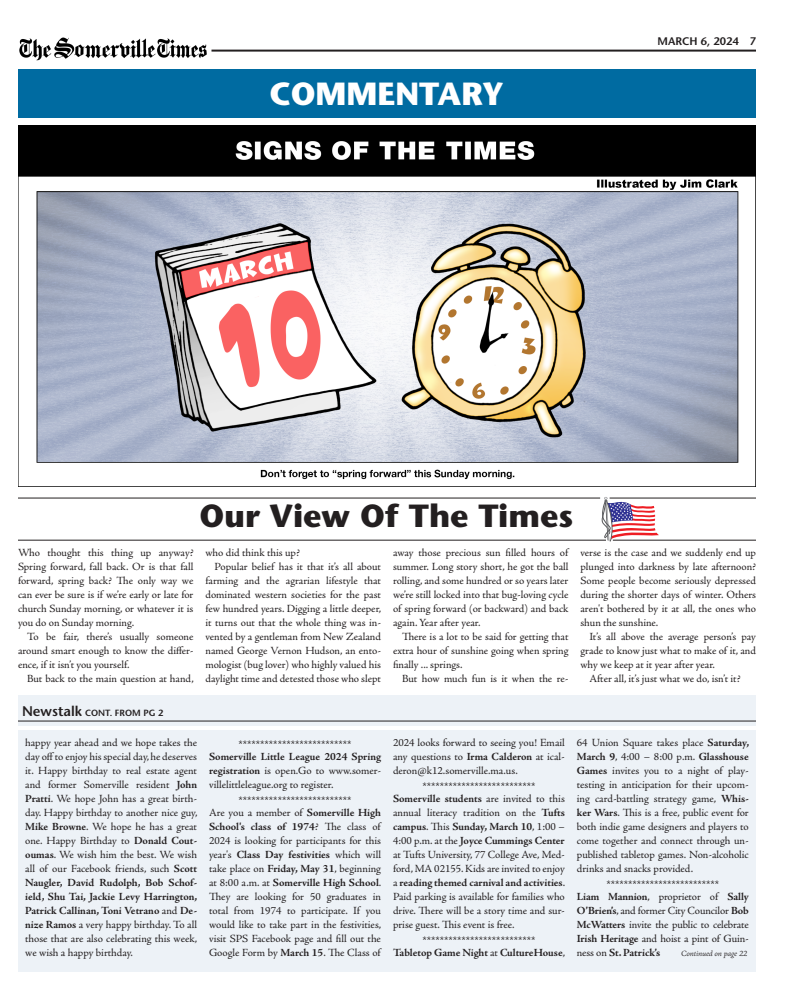
<style>
.page{position:relative;width:792px;height:1008px;background:#fff}
.page>*{position:absolute;margin:0;border:0;box-sizing:border-box;transform-origin:0 0}
.t1{font:700 32px "Stone Sans Std";color:#231f20}
.t2{font:700 32px "Stone Sans Std";color:#fff}
.Body_No_Indent{font:11px/14px "Adobe Jenson Pro";letter-spacing:-.005em;color:#231f20;text-align:justify}
.Body{font:11px/14px "Adobe Jenson Pro";letter-spacing:-.005em;color:#231f20;text-align:justify}
.Body_No_Indent-2{font:700 11px "Adobe Jenson Pro";letter-spacing:-.005em;color:#231f20}
.Folio{font:600 11px "Stone Sans Std";color:#231f20}
.Newstalk_Jump_Head{font:600 9px "Stone Sans Std";color:#231f20}
.Continued_Page{font:8px "Adobe Jenson Pro Lt It Capt";letter-spacing:-.02em;color:#231f20}
.s1{color:#fff}
.s2{font-size:14px}
.s3{font-weight:700}
.s4{font-weight:400}
</style>
<div class="page">
<hr style="left:212px;top:50px;width:544px;height:2px;background:#231f20">
<img style="left:19px;top:37px;width:188px;height:24px">
<div style="left:18px;top:70px;width:737px;height:48px;background:#006ba1"></div>
<div style="left:18px;top:731px;width:738px;height:241px;background:#edf2f7"></div>
<div style="left:18px;top:695px;width:738px;height:31px;background:#edf2f7"></div>
<hr style="left:18px;top:721px;width:738px;height:1px;background:#231f20">
<svg style="left:602px;top:497px;width:57px;height:44px"></svg>
<hr style="left:18px;top:498px;width:582px;height:1px;background:#231f20">
<hr style="left:610px;top:498px;width:146px;height:1px;background:#231f20">
<hr style="left:613px;top:540px;width:143px;height:1px;background:#231f20">
<hr style="left:18px;top:540px;width:588px;height:1px;background:#231f20">
<img style="left:18px;top:126px;width:738px;height:361px">
<p class="t2" style="left:269px;top:75px;width:236px">COMMENTARY</p>
<p class="Folio" style="left:657px;top:34px;width:100px">MARCH 6, 2024<span class="s1">••</span>7</p>
<p class="t1" style="left:200px;top:497px;width:375px">Our View Of The Times</p>
<p class="Body_No_Indent" style="left:18px;top:546px;width:177px">Who thought this thing up anyway?<br>Spring forward, fall back. Or is that fall forward, spring back? The only way we can ever be sure is if we’re early or late for church Sunday morning, or whatever it is you do on Sunday morning.</p>
<p class="Body" style="left:18px;top:630px;width:177px;text-indent:9px">To be fair, there’s usually someone around smart enough to know the differ&shy;ence, if it isn’t you yourself.</p>
<p class="Body" style="left:27px;top:672px;width:168px">But back to the main question at hand,</p>
<p class="Newstalk_Jump_Head" style="left:22px;top:707px;width:143px"><span class="s2">Newstalk</span> CONT. FROM PG 2</p>
<p class="Body" style="left:206px;top:546px;width:96px">who did think this up?</p>
<p class="Body" style="left:206px;top:560px;width:177px;text-indent:9px">Popular belief has it that it’s all about farming and the agrarian lifestyle that dominated western societies for the past few hundred years. Digging a little deeper, it turns out that the whole thing was in&shy;vented by a gentleman from New Zealand named George Vernon Hudson, an ento&shy;mologist (bug lover) who highly valued his daylight time and detested those who slept</p>
<p class="Body" style="left:393px;top:546px;width:177px">away those precious sun filled hours of summer. Long story short, he got the ball rolling, and some hundred or so years later we’re still locked into that bug-loving cycle of spring forward (or backward) and back again. Year after year.</p>
<p class="Body" style="left:393px;top:630px;width:177px;text-indent:9px">There is a lot to be said for getting that extra hour of sunshine going when spring finally ... springs.</p>
<p class="Body" style="left:402px;top:672px;width:168px">But how much fun is it when the re-</p>
<p class="Body" style="left:580px;top:546px;width:177px">verse is the case and we suddenly end up plunged into darkness by late afternoon?<br>Some people become seriously depressed during the shorter days of winter. Others aren't bothered by it at all, the ones who shun the sunshine.</p>
<p class="Body" style="left:580px;top:630px;width:177px;text-indent:9px">It’s all above the average person’s pay grade to know just what to make of it, and why we keep at it year after year.</p>
<p class="Body" style="left:590px;top:672px;width:152px">After all, it’s just what we do, isn’t it?</p>
<p class="Body_No_Indent" style="left:25px;top:736px;width:174px">happy year ahead and we hope takes the day off to enjoy his special day, he deserves it. Happy birthday to real estate agent and former Somerville resident <span class="s3">John Pratti</span>. We hope John has a great birth&shy;day. Happy birthday to another nice guy, <span class="s3">Mike Browne</span>. We hope he has a great one. Happy Birthday to <span class="s3">Donald Cout&shy;oumas</span>. We wish him the best. We wish all of our Facebook friends, such <span class="s3">Scott Naugler, David Rudolph, Bob Schof&shy;ield, Shu Tai, Jackie Levy Harrington, Patrick Callinan, Toni Vetrano</span> and <span class="s3">De&shy;nize Ramos</span> a very happy birthday. To all those that are also celebrating this week, we wish a happy birthday.</p>
<p class="Body_No_Indent" style="left:239px;top:738px;width:114px">**************************</p>
<p class="Body_No_Indent" style="left:209px;top:750px;width:173px"><span class="s3">Somerville Little League 2024 Spring registration</span> is open.Go to www.somer&shy;villelittleleague.org to register.</p>
<p class="Body_No_Indent" style="left:239px;top:794px;width:114px">**************************</p>
<p class="Body_No_Indent" style="left:209px;top:806px;width:174px">Are you a member of <span class="s3">Somerville High School's class of 1974</span>? The class of 2024 is looking for participants for this year's <span class="s3">Class Day festivities</span> which will take place on <span class="s3">Friday, May 31</span>, beginning at 8:00 a.m. at <span class="s3">Somerville High School</span>.<br>They are looking for 50 graduates in total from 1974 to participate. If you would like to take part in the festivities, visit SPS Facebook page and fill out the Google Form by <span class="s3">March 15</span>. The Class of</p>
<p class="Body_No_Indent" style="left:393px;top:736px;width:173px">2024 looks forward to seeing you! Email any questions to <span class="s3">Irma Calderon</span> at ical&shy;deron@k12.somerville.ma.us.</p>
<p class="Body_No_Indent" style="left:422px;top:780px;width:114px">**************************</p>
<p class="Body_No_Indent" style="left:393px;top:792px;width:174px"><span class="s3">Somerville students</span> are invited to this annual literacy tradition on the <span class="s3">Tufts campus</span>. This <span class="s3">Sunday, March 10</span>, 1:00 – 4:00 p.m. at the <span class="s3">Joyce Cummings Center </span>at Tufts University, 77 College Ave, Med&shy;ford, MA 02155. Kids are invited to enjoy a <span class="s3">reading themed carnival and activities</span>.<br>Paid parking is available for families who drive. There will be a story time and sur&shy;prise guest. This event is free.</p>
<p class="Body_No_Indent" style="left:422px;top:934px;width:114px">**************************</p>
<p class="Body_No_Indent-2" style="left:393px;top:946px;width:174px">Tabletop Game Night <span class="s4">at</span> CultureHouse<span class="s4">,</span></p>
<p class="Body_No_Indent" style="left:577px;top:736px;width:174px">64 Union Square takes place <span class="s3">Saturday, March 9</span>, 4:00 – 8:00 p.m. <span class="s3">Glasshouse Games</span> invites you to a night of play&shy;testing in anticipation for their upcom&shy;ing card-battling strategy game, <span class="s3">Whis&shy;ker Wars</span>. This is a free, public event for both indie game designers and players to come together and connect through un&shy;published tabletop games. Non-alcoholic drinks and snacks provided.</p>
<p class="Body_No_Indent" style="left:606px;top:878px;width:114px">**************************</p>
<p class="Body_No_Indent" style="left:577px;top:890px;width:173px"><span class="s3">Liam Mannion</span>, proprietor of <span class="s3">Sally O’Brien’s</span>, and former City Councilor <span class="s3">Bob McWatters</span> invite the public to celebrate <span class="s3">Irish Heritage</span> and hoist a pint of Guin&shy;ness on <span class="s3">St. Patrick’s</span></p>
<p class="Continued_Page" style="left:681px;top:949px;width:68px">Continued on page 22</p>
</div>
